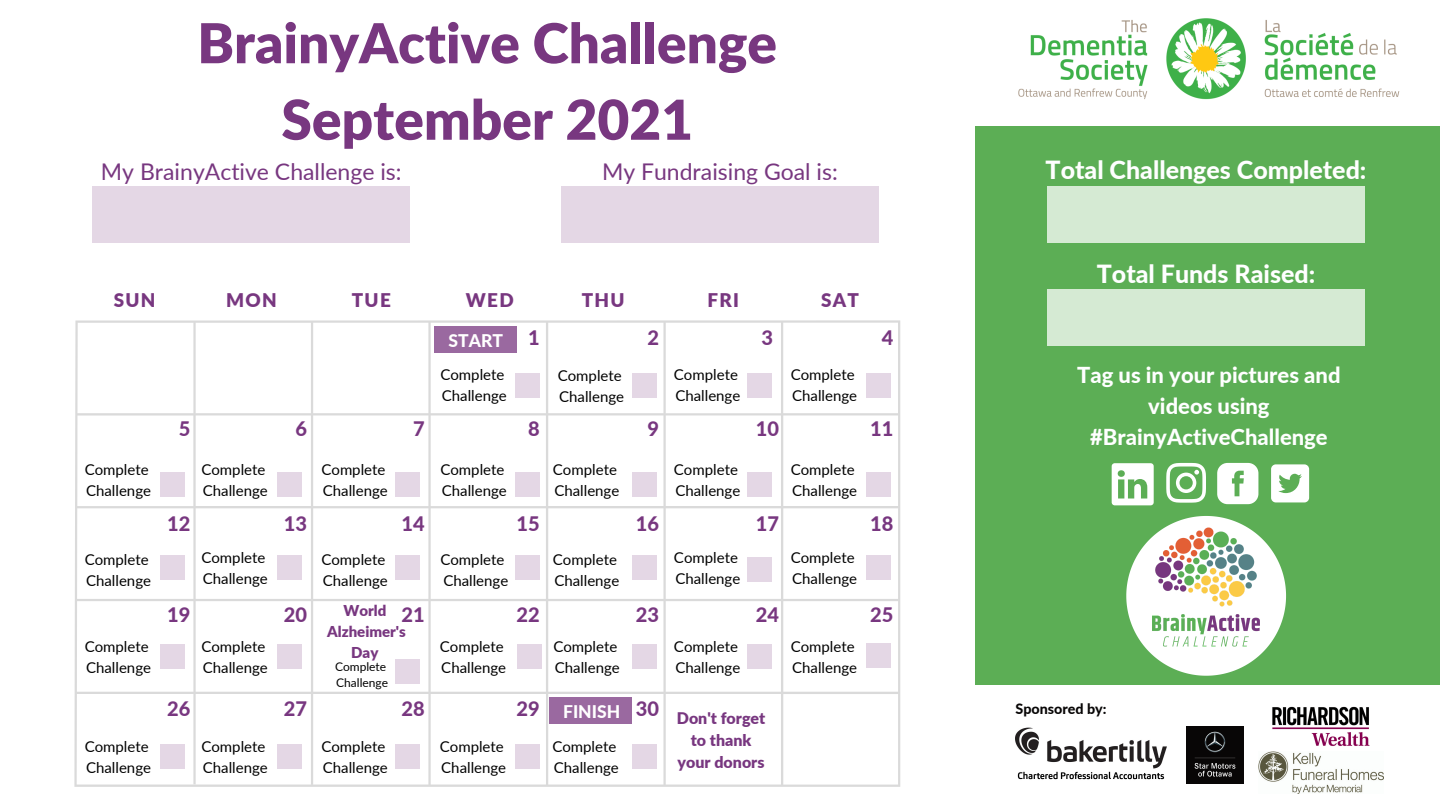
<style>
.page{position:relative;width:1440px;height:810px;background:#fff}
.page>*{position:absolute;margin:0;border:0;box-sizing:border-box;transform-origin:0 0}
.t1{font:900 55px/76.5px "Lato";color:#783780;text-align:center}
.t2{font:800 25px "Lato";color:#fff}
.t3{font:23px "Lato";color:#783780}
.t4{font:800 22px/30.8px "Lato";color:#fff;text-align:center}
.t5{font:800 20px "Lato";color:#783780}
.t6{font:900 18.9px "Lato";letter-spacing:.07em;color:#783780}
.t7{font:800 17.5px "Lato";color:#fff}
.t8{font:900 16px/21.7px "Lato";color:#783780;text-align:center}
.t9{font:15px "Lato";color:#000}
.t10{font:900 15px/21px "Lato";color:#783780;text-align:center}
.t11{font:800 14.3px "Lato";color:#080606}
.t12{font:12px "Lato";color:#000}
</style>
<div class="page">
<svg style="left:74px;top:320px;width:826px;height:467px"></svg>
<div style="left:975px;top:0;width:465px;height:685px;background:#5cae55"></div>
<img style="left:1119px;top:502px;width:175px;height:173px">
<div style="left:93px;top:186px;width:317px;height:57px;background:#e4d7e5"></div>
<div style="left:561px;top:186px;width:318px;height:57px;background:#e4d7e5"></div>
<div style="left:434px;top:327px;width:83px;height:26px;background:#9a69a0"></div>
<div style="left:516px;top:374px;width:24px;height:24px;background:#e4d7e5"></div>
<div style="left:747px;top:374px;width:24px;height:24px;background:#e4d7e5"></div>
<div style="left:867px;top:472px;width:24px;height:24px;background:#e4d7e5"></div>
<div style="left:867px;top:374px;width:24px;height:24px;background:#e4d7e5"></div>
<div style="left:516px;top:472px;width:24px;height:24px;background:#e4d7e5"></div>
<div style="left:516px;top:556px;width:24px;height:24px;background:#e4d7e5"></div>
<div style="left:517px;top:644px;width:24px;height:24px;background:#e4d7e5"></div>
<div style="left:633px;top:644px;width:24px;height:24px;background:#e4d7e5"></div>
<div style="left:633px;top:745px;width:24px;height:24px;background:#e4d7e5"></div>
<div style="left:516px;top:745px;width:24px;height:24px;background:#e4d7e5"></div>
<div style="left:633px;top:472px;width:24px;height:24px;background:#e4d7e5"></div>
<div style="left:633px;top:556px;width:24px;height:24px;background:#e4d7e5"></div>
<div style="left:867px;top:556px;width:24px;height:24px;background:#e4d7e5"></div>
<div style="left:747px;top:472px;width:24px;height:24px;background:#e4d7e5"></div>
<div style="left:395px;top:556px;width:24px;height:24px;background:#e4d7e5"></div>
<div style="left:747px;top:557px;width:24px;height:24px;background:#e4d7e5"></div>
<div style="left:395px;top:472px;width:24px;height:24px;background:#e4d7e5"></div>
<div style="left:747px;top:644px;width:24px;height:24px;background:#e4d7e5"></div>
<div style="left:395px;top:659px;width:24px;height:24px;background:#e4d7e5"></div>
<div style="left:866px;top:644px;width:24px;height:24px;background:#e4d7e5"></div>
<div style="left:633px;top:374px;width:24px;height:24px;background:#e4d7e5"></div>
<div style="left:278px;top:644px;width:24px;height:24px;background:#e4d7e5"></div>
<div style="left:278px;top:745px;width:24px;height:24px;background:#e4d7e5"></div>
<div style="left:395px;top:745px;width:24px;height:24px;background:#e4d7e5"></div>
<div style="left:278px;top:556px;width:24px;height:24px;background:#e4d7e5"></div>
<div style="left:161px;top:644px;width:24px;height:24px;background:#e4d7e5"></div>
<div style="left:278px;top:472px;width:24px;height:24px;background:#e4d7e5"></div>
<div style="left:161px;top:472px;width:24px;height:24px;background:#e4d7e5"></div>
<div style="left:161px;top:556px;width:24px;height:24px;background:#e4d7e5"></div>
<div style="left:161px;top:745px;width:24px;height:24px;background:#e4d7e5"></div>
<div style="left:550px;top:697px;width:82px;height:27px;background:#9a69a0"></div>
<div style="left:1048px;top:186px;width:317px;height:57px;background:#d5ead3"></div>
<div style="left:1048px;top:289px;width:317px;height:57px;background:#d5ead3"></div>
<svg style="left:1166px;top:463px;width:40px;height:40px"></svg>
<svg style="left:1271px;top:464px;width:38px;height:38px"></svg>
<svg style="left:1112px;top:463px;width:42px;height:42px"></svg>
<svg style="left:1217px;top:463px;width:41px;height:41px;background:#e5f2e4"></svg>
<div style="left:972px;top:0;width:468px;height:126px;background:#fff"></div>
<img style="left:1018px;top:18px;width:382px;height:82px">
<img style="left:1186px;top:726px;width:57px;height:57px">
<img style="left:1016px;top:727px;width:150px;height:53px">
<img style="left:1272px;top:706px;width:98px;height:40px">
<img style="left:1258px;top:751px;width:125px;height:42px">
<p class="t1" style="left:197px;top:4px;width:581px">BrainyActive Challenge<br>September 2021</p>
<p class="t3" style="left:101px;top:158px;width:302px">My BrainyActive Challenge is:</p>
<p class="t3" style="left:602px;top:158px;width:237px">My Fundraising Goal is:</p>
<p class="t6" style="left:114px;top:289px;width:43px">SUN</p>
<p class="t6" style="left:226px;top:289px;width:52px">MON</p>
<p class="t6" style="left:352px;top:289px;width:41px">TUE</p>
<p class="t6" style="left:466px;top:289px;width:49px">WED</p>
<p class="t6" style="left:582px;top:289px;width:44px">THU</p>
<p class="t6" style="left:708px;top:289px;width:33px">FRI</p>
<p class="t6" style="left:821px;top:289px;width:39px">SAT</p>
<p class="t7" style="left:449px;top:330px;width:56px">START</p>
<p class="t9" style="left:440px;top:365px;width:65px">Complete</p>
<p class="t9" style="left:442px;top:386px;width:66px">Challenge</p>
<p class="t5" style="left:528px;top:326px;width:13px">1</p>
<p class="t5" style="left:647px;top:326px;width:13px">2</p>
<p class="t5" style="left:762px;top:326px;width:13px">3</p>
<p class="t5" style="left:882px;top:326px;width:13px">4</p>
<p class="t9" style="left:558px;top:366px;width:65px">Complete</p>
<p class="t9" style="left:559px;top:387px;width:66px">Challenge</p>
<p class="t9" style="left:674px;top:365px;width:65px">Complete</p>
<p class="t9" style="left:675px;top:386px;width:66px">Challenge</p>
<p class="t9" style="left:791px;top:365px;width:65px">Complete</p>
<p class="t9" style="left:792px;top:386px;width:66px">Challenge</p>
<p class="t5" style="left:179px;top:417px;width:13px">5</p>
<p class="t5" style="left:295px;top:417px;width:13px">6</p>
<p class="t5" style="left:413px;top:417px;width:13px">7</p>
<p class="t5" style="left:528px;top:417px;width:13px">8</p>
<p class="t5" style="left:647px;top:417px;width:13px">9</p>
<p class="t5" style="left:756px;top:417px;width:25px">10</p>
<p class="t5" style="left:870px;top:417px;width:25px">11</p>
<p class="t9" style="left:85px;top:460px;width:65px">Complete</p>
<p class="t9" style="left:86px;top:481px;width:66px">Challenge</p>
<p class="t9" style="left:201px;top:460px;width:65px">Complete</p>
<p class="t9" style="left:203px;top:481px;width:66px">Challenge</p>
<p class="t9" style="left:321px;top:460px;width:65px">Complete</p>
<p class="t9" style="left:323px;top:481px;width:66px">Challenge</p>
<p class="t9" style="left:440px;top:460px;width:65px">Complete</p>
<p class="t9" style="left:442px;top:481px;width:66px">Challenge</p>
<p class="t9" style="left:553px;top:460px;width:65px">Complete</p>
<p class="t9" style="left:554px;top:481px;width:66px">Challenge</p>
<p class="t9" style="left:674px;top:460px;width:65px">Complete</p>
<p class="t9" style="left:675px;top:481px;width:66px">Challenge</p>
<p class="t9" style="left:791px;top:460px;width:65px">Complete</p>
<p class="t9" style="left:792px;top:481px;width:66px">Challenge</p>
<p class="t5" style="left:167px;top:512px;width:25px">12</p>
<p class="t5" style="left:284px;top:512px;width:25px">13</p>
<p class="t5" style="left:402px;top:512px;width:25px">14</p>
<p class="t5" style="left:516px;top:512px;width:25px">15</p>
<p class="t5" style="left:636px;top:512px;width:25px">16</p>
<p class="t5" style="left:756px;top:512px;width:25px">17</p>
<p class="t5" style="left:870px;top:512px;width:25px">18</p>
<p class="t9" style="left:85px;top:550px;width:65px">Complete</p>
<p class="t9" style="left:86px;top:571px;width:66px">Challenge</p>
<p class="t9" style="left:201px;top:549px;width:65px">Complete</p>
<p class="t9" style="left:203px;top:570px;width:66px">Challenge</p>
<p class="t9" style="left:321px;top:550px;width:65px">Complete</p>
<p class="t9" style="left:323px;top:571px;width:66px">Challenge</p>
<p class="t9" style="left:440px;top:550px;width:65px">Complete</p>
<p class="t9" style="left:443px;top:571px;width:66px">Challenge</p>
<p class="t9" style="left:553px;top:550px;width:65px">Complete</p>
<p class="t9" style="left:554px;top:571px;width:66px">Challenge</p>
<p class="t9" style="left:674px;top:549px;width:65px">Complete</p>
<p class="t9" style="left:675px;top:570px;width:66px">Challenge</p>
<p class="t9" style="left:791px;top:549px;width:65px">Complete</p>
<p class="t9" style="left:792px;top:570px;width:66px">Challenge</p>
<p class="t9" style="left:85px;top:637px;width:65px">Complete</p>
<p class="t9" style="left:86px;top:658px;width:66px">Challenge</p>
<p class="t10" style="left:343px;top:599px;width:44px">World</p>
<p class="t10" style="left:327px;top:620px;width:80px">Alzheimer's<br>Day</p>
<p class="t5" style="left:167px;top:603px;width:25px">19</p>
<p class="t5" style="left:284px;top:603px;width:25px">20</p>
<p class="t5" style="left:402px;top:603px;width:25px">21</p>
<p class="t5" style="left:516px;top:603px;width:25px">22</p>
<p class="t5" style="left:636px;top:603px;width:25px">23</p>
<p class="t5" style="left:756px;top:603px;width:25px">24</p>
<p class="t5" style="left:870px;top:603px;width:25px">25</p>
<p class="t9" style="left:440px;top:637px;width:65px">Complete</p>
<p class="t9" style="left:553px;top:637px;width:65px">Complete</p>
<p class="t9" style="left:555px;top:658px;width:66px">Challenge</p>
<p class="t9" style="left:674px;top:637px;width:65px">Complete</p>
<p class="t9" style="left:675px;top:658px;width:66px">Challenge</p>
<p class="t9" style="left:791px;top:637px;width:65px">Complete</p>
<p class="t9" style="left:792px;top:658px;width:66px">Challenge</p>
<p class="t9" style="left:201px;top:637px;width:65px">Complete</p>
<p class="t9" style="left:203px;top:658px;width:66px">Challenge</p>
<p class="t12" style="left:335px;top:659px;width:53px">Complete</p>
<p class="t9" style="left:441px;top:658px;width:66px">Challenge</p>
<p class="t12" style="left:336px;top:675px;width:53px">Challenge</p>
<p class="t9" style="left:85px;top:737px;width:65px">Complete</p>
<p class="t9" style="left:86px;top:758px;width:66px">Challenge</p>
<p class="t5" style="left:167px;top:697px;width:25px">26</p>
<p class="t5" style="left:284px;top:697px;width:25px">27</p>
<p class="t5" style="left:402px;top:697px;width:25px">28</p>
<p class="t5" style="left:516px;top:697px;width:25px">29</p>
<p class="t5" style="left:636px;top:697px;width:25px">30</p>
<p class="t7" style="left:563px;top:700px;width:59px">FINISH</p>
<p class="t9" style="left:201px;top:737px;width:65px">Complete</p>
<p class="t9" style="left:203px;top:758px;width:66px">Challenge</p>
<p class="t9" style="left:321px;top:737px;width:65px">Complete</p>
<p class="t9" style="left:323px;top:758px;width:66px">Challenge</p>
<p class="t9" style="left:440px;top:737px;width:65px">Complete</p>
<p class="t9" style="left:441px;top:758px;width:66px">Challenge</p>
<p class="t9" style="left:552px;top:737px;width:65px">Complete</p>
<p class="t9" style="left:554px;top:758px;width:66px">Challenge</p>
<p class="t8" style="left:677px;top:707px;width:90px">Don't forget to thank your donors</p>
<p class="t2" style="left:1046px;top:154px;width:322px">Total Challenges Completed:</p>
<p class="t2" style="left:1097px;top:258px;width:220px">Total Funds Raised:</p>
<p class="t4" style="left:1077px;top:359px;width:265px">Tag us in your pictures and videos using #BrainyActiveChallenge</p>
<p class="t11" style="left:1015px;top:700px;width:93px">Sponsored by:</p>
</div>
